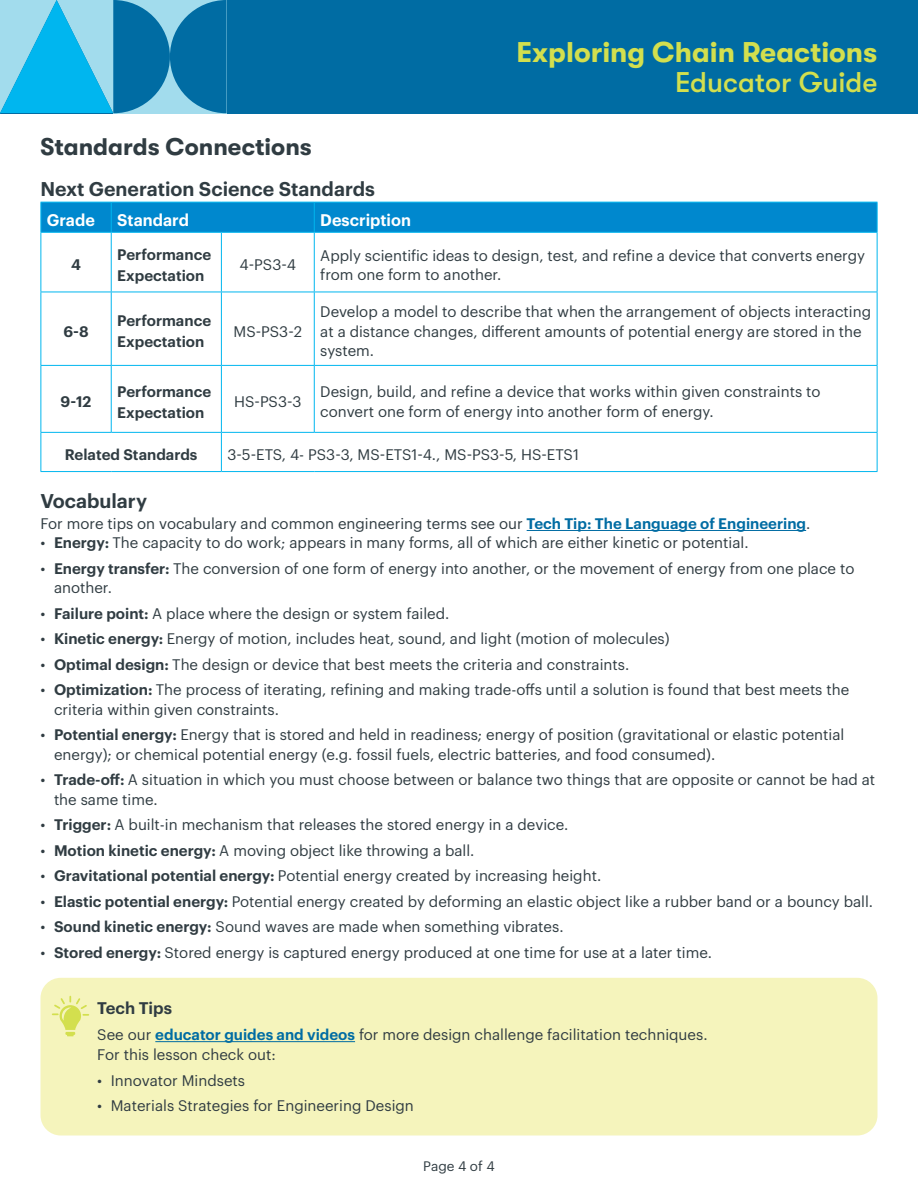
<style>
.page{position:relative;width:918px;height:1188px;background:#fff}
.page>*{position:absolute;margin:0;border:0;box-sizing:border-box;transform-origin:0 0}
.t1{font:700 28.5px "GT Walsheim";color:#d3df4e}
.t2{font:500 28.5px "GT Walsheim";color:#d3df4e}
.t3{font:700 24px "GT Walsheim";color:#303c42}
.t4{font:600 19.5px "Graphik";color:#303c42}
.t5{font:600 16.5px "Graphik";color:#fff}
.t6{font:600 16.5px "Graphik";color:#303c42}
.t7{font:15px/19.5px "Graphik";color:#303c42}
.t8{font:600 15px/21px "Graphik";color:#303c42}
.t9{font:13.5px "Graphik";color:#303c42}
.s1{font-weight:600;color:#006ca3}
.s2{font-weight:600}
</style>
<div class="page">
<div style="left:41px;top:203px;width:836px;height:29px;background:#0088ce"></div>
<hr style="left:40px;top:232px;width:71px;height:1px;background:#00b6ef">
<hr style="left:40px;top:233px;width:1px;height:59px;background:#00b6ef">
<hr style="left:40px;top:292px;width:71px;height:1px;background:#00b6ef">
<hr style="left:40px;top:292px;width:1px;height:73px;background:#00b6ef">
<hr style="left:40px;top:365px;width:71px;height:1px;background:#00b6ef">
<hr style="left:40px;top:366px;width:1px;height:66px;background:#00b6ef">
<hr style="left:40px;top:432px;width:71px;height:1px;background:#00b6ef">
<hr style="left:40px;top:433px;width:1px;height:38px;background:#00b6ef">
<hr style="left:40px;top:471px;width:71px;height:1px;background:#00b6ef">
<hr style="left:111px;top:471px;width:110px;height:1px;background:#00b6ef">
<hr style="left:111px;top:232px;width:110px;height:1px;background:#00b6ef">
<hr style="left:111px;top:233px;width:1px;height:59px;background:#00b6ef">
<hr style="left:221px;top:232px;width:93px;height:1px;background:#00b6ef">
<hr style="left:111px;top:292px;width:110px;height:1px;background:#00b6ef">
<hr style="left:111px;top:292px;width:1px;height:73px;background:#00b6ef">
<hr style="left:221px;top:292px;width:93px;height:1px;background:#00b6ef">
<hr style="left:111px;top:365px;width:110px;height:1px;background:#00b6ef">
<hr style="left:111px;top:366px;width:1px;height:66px;background:#00b6ef">
<hr style="left:221px;top:365px;width:93px;height:1px;background:#00b6ef">
<hr style="left:111px;top:432px;width:110px;height:1px;background:#00b6ef">
<hr style="left:221px;top:432px;width:93px;height:1px;background:#00b6ef">
<hr style="left:221px;top:471px;width:93px;height:1px;background:#00b6ef">
<hr style="left:314px;top:471px;width:564px;height:1px;background:#00b6ef">
<hr style="left:221px;top:233px;width:1px;height:59px;background:#00b6ef">
<hr style="left:314px;top:232px;width:564px;height:1px;background:#00b6ef">
<hr style="left:314px;top:233px;width:1px;height:59px;background:#00b6ef">
<hr style="left:877px;top:233px;width:1px;height:59px;background:#00b6ef">
<hr style="left:221px;top:292px;width:1px;height:73px;background:#00b6ef">
<hr style="left:314px;top:292px;width:564px;height:1px;background:#00b6ef">
<hr style="left:314px;top:292px;width:1px;height:73px;background:#00b6ef">
<hr style="left:877px;top:292px;width:1px;height:73px;background:#00b6ef">
<hr style="left:221px;top:366px;width:1px;height:66px;background:#00b6ef">
<hr style="left:314px;top:365px;width:564px;height:1px;background:#00b6ef">
<hr style="left:314px;top:366px;width:1px;height:66px;background:#00b6ef">
<hr style="left:877px;top:366px;width:1px;height:66px;background:#00b6ef">
<hr style="left:221px;top:433px;width:1px;height:38px;background:#00b6ef">
<hr style="left:314px;top:432px;width:564px;height:1px;background:#00b6ef">
<hr style="left:877px;top:433px;width:1px;height:38px;background:#00b6ef">
<hr style="left:40px;top:202px;width:71px;height:1px;background:#00b6ef">
<hr style="left:40px;top:202px;width:1px;height:30px;background:#00b6ef">
<hr style="left:111px;top:202px;width:110px;height:1px;background:#00b6ef">
<hr style="left:111px;top:202px;width:1px;height:30px;background:#00b6ef">
<hr style="left:221px;top:202px;width:93px;height:1px;background:#00b6ef">
<hr style="left:314px;top:202px;width:564px;height:1px;background:#00b6ef">
<hr style="left:314px;top:202px;width:1px;height:30px;background:#00b6ef">
<hr style="left:877px;top:202px;width:1px;height:30px;background:#00b6ef">
<hr style="left:527px;top:530px;width:279px;height:1px;background:#006ca3">
<div style="left:40px;top:978px;width:838px;height:158px;background:#f5f4bc;border-radius:20px"></div>
<hr style="left:155px;top:1041px;width:200px;height:1px;background:#006ca3">
<svg style="left:52px;top:996px;width:37px;height:40px"></svg>
<div style="left:0;top:0;width:918px;height:113px;background:#006ca3"></div>
<svg style="left:0;top:0;width:227px;height:113px"></svg>
<h2 class="t3" style="left:40px;top:133px;width:273px">Standards Connections</h2>
<h1 class="t1" style="left:516px;top:37px;width:363px">Exploring Chain Reactions</h1>
<h1 class="t2" style="left:675px;top:66px;width:204px">Educator Guide</h1>
<h3 class="t4" style="left:40px;top:174px;width:336px">Next Generation Science Standards</h3>
<p class="t5" style="left:47px;top:208px;width:49px">Grade</p>
<p class="t5" style="left:117px;top:208px;width:73px">Standard</p>
<p class="t5" style="left:320px;top:208px;width:92px">Description</p>
<p class="t8" style="left:71px;top:253px;width:11px">4</p>
<p class="t8" style="left:117px;top:243px;width:95px">Performance<br>Expectation</p>
<p class="t7" style="left:240px;top:254px;width:58px">4-PS3-4</p>
<p class="t7" style="left:320px;top:244px;width:546px">Apply scientific ideas to design, test, and refine a device that converts energy from one form to another.</p>
<p class="t8" style="left:64px;top:320px;width:27px">6-8</p>
<p class="t8" style="left:117px;top:309px;width:95px">Performance<br>Expectation</p>
<p class="t7" style="left:234px;top:320px;width:70px">MS-PS3-2</p>
<p class="t7" style="left:320px;top:301px;width:552px">Develop a model to describe that when the arrangement of objects interacting at a distance changes, different amounts of potential energy are stored in the system.</p>
<p class="t8" style="left:61px;top:390px;width:32px">9-12</p>
<p class="t8" style="left:117px;top:379px;width:95px">Performance<br>Expectation</p>
<p class="t7" style="left:234px;top:391px;width:69px">HS-PS3-3</p>
<p class="t7" style="left:320px;top:381px;width:502px">Design, build, and refine a device that works within given constraints to convert one form of energy into another form of energy.</p>
<p class="t8" style="left:65px;top:443px;width:134px">Related Standards</p>
<p class="t7" style="left:227px;top:444px;width:353px">3-5-ETS, 4- PS3-3, MS-ETS1-4., MS-PS3-5, HS-ETS1</p>
<h3 class="t4" style="left:40px;top:486px;width:108px">Vocabulary</h3>
<p class="t7" style="left:40px;top:513px;width:771px">For more tips on vocabulary and common engineering terms see our <span class="s1">Tech Tip: The Language of Engineering</span>.</p>
<p class="t7" style="left:40px;top:532px;width:710px">• <span class="s2">Energy:</span> The capacity to do work; appears in many forms, all of which are either kinetic or potential.</p>
<p class="t7" style="left:54px;top:558px;width:802px;text-indent:-14px">• <span class="s2">Energy transfer:</span> The conversion of one form of energy into another, or the movement of energy from one place to another.</p>
<p class="t7" style="left:40px;top:603px;width:410px">• <span class="s2">Failure point:</span> A place where the design or system failed.</p>
<p class="t7" style="left:40px;top:628px;width:631px">• <span class="s2">Kinetic energy:</span> Energy of motion, includes heat, sound, and light (motion of molecules)</p>
<p class="t7" style="left:40px;top:654px;width:590px">• <span class="s2">Optimal design:</span> The design or device that best meets the criteria and constraints.</p>
<p class="t7" style="left:54px;top:679px;width:797px;text-indent:-14px">• <span class="s2">Optimization:</span> The process of iterating, refining and making trade-offs until a solution is found that best meets the criteria within given constraints.</p>
<p class="t7" style="left:54px;top:724px;width:792px;text-indent:-14px">• <span class="s2">Potential energy:</span> Energy that is stored and held in readiness; energy of position (gravitational or elastic potential energy); or chemical potential energy (e.g. fossil fuels, electric batteries, and food consumed).</p>
<p class="t7" style="left:54px;top:769px;width:823px;text-indent:-14px">• <span class="s2">Trade-off:</span> A situation in which you must choose between or balance two things that are opposite or cannot be had at the same time.</p>
<p class="t7" style="left:40px;top:814px;width:529px">• <span class="s2">Trigger:</span> A built-in mechanism that releases the stored energy in a device.</p>
<p class="t7" style="left:40px;top:840px;width:436px">• <span class="s2">Motion kinetic energy:</span> A moving object like throwing a ball.</p>
<p class="t7" style="left:40px;top:865px;width:562px">• <span class="s2">Gravitational potential energy:</span> Potential energy created by increasing height.</p>
<p class="t7" style="left:40px;top:891px;width:834px">• <span class="s2">Elastic potential energy:</span> Potential energy created by deforming an elastic object like a rubber band or a bouncy ball.</p>
<p class="t7" style="left:40px;top:916px;width:525px">• <span class="s2">Sound kinetic energy:</span> Sound waves are made when something vibrates.</p>
<p class="t7" style="left:40px;top:942px;width:673px">• <span class="s2">Stored energy:</span> Stored energy is captured energy produced at one time for use at a later time.</p>
<p class="t6" style="left:97px;top:995px;width:76px">Tech Tips</p>
<p class="t7" style="left:97px;top:1024px;width:612px">See our <span class="s1">educator guides and videos</span> for more design challenge facilitation techniques.<br>For this lesson check out:</p>
<p class="t7" style="left:97px;top:1069px;width:149px">• Innovator Mindsets</p>
<p class="t7" style="left:97px;top:1095px;width:318px">• Materials Strategies for Engineering Design</p>
<p class="t9" style="left:423px;top:1156px;width:73px">Page 4 of 4</p>
</div>
